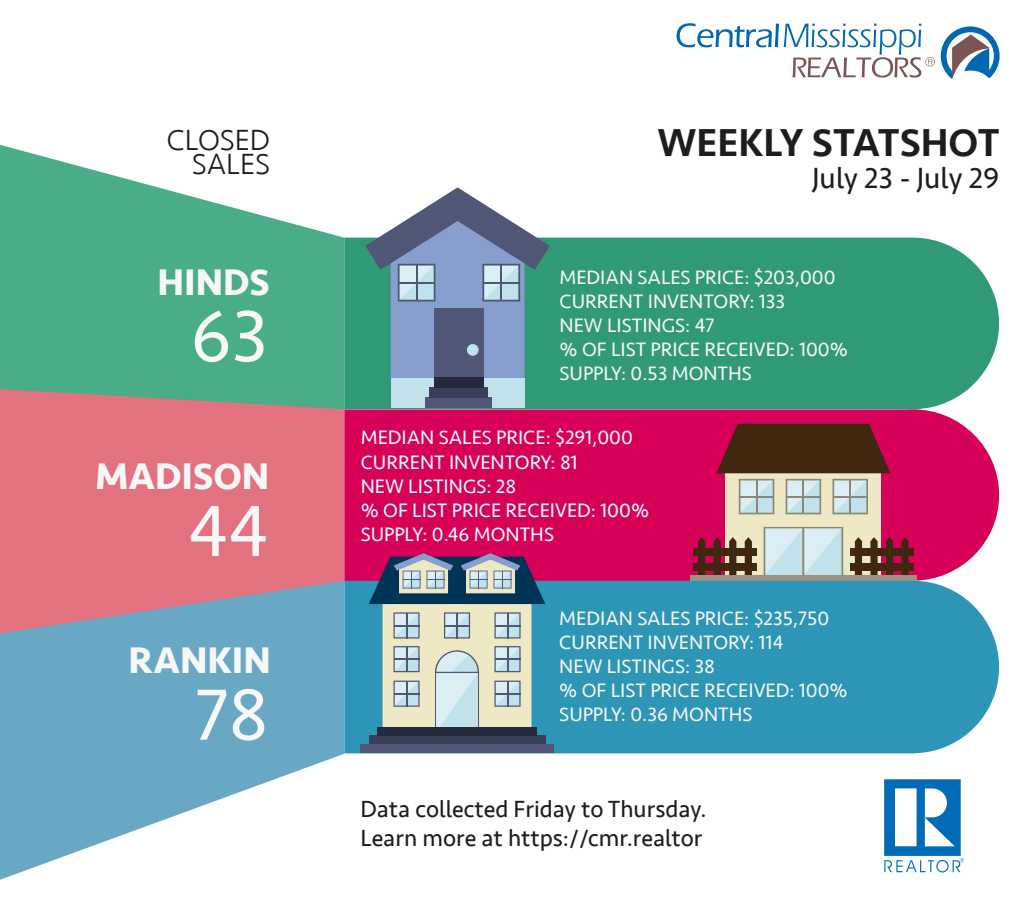
<style>
.page{position:relative;width:1024px;height:900px;background:#fff}
.page>*{position:absolute;margin:0;border:0;box-sizing:border-box;transform-origin:0 0}
.t1{font:75px "Seravek";color:#f7f7f8}
.t2{font:500 40px "Seravek";color:#1d1d1b}
.t3{font:700 38.1px "Seravek";color:#f7f7f8}
.t4{font:30px "Seravek";color:#1d1d1b}
.t5{font:300 30px/24px "Seravek";color:#1d1d1b;text-align:right}
.t6{font:24px/28.8px "Seravek";color:#1d1d1b}
.t7{font:20px/24px "Seravek";color:#f7f7f8}
</style>
<div class="page">
<svg style="left:0;top:145px;width:344px;height:244px;fill:#49ad88"></svg>
<div style="left:0;top:389px;width:344px;height:191px;background:#e37280"></div>
<svg style="left:0;top:580px;width:344px;height:299px;fill:#68a8c4"></svg>
<div style="left:344px;top:237px;width:655px;height:172px;background:#309a77"></div>
<div style="left:344px;top:409px;width:655px;height:171px;background:#d70058"></div>
<div style="left:344px;top:580px;width:655px;height:173px;background:#2d95b5"></div>
<div style="left:391px;top:378px;width:134px;height:29px;background:#c0e2ea"></div>
<svg style="left:365px;top:187px;width:185px;height:191px"></svg>
<hr style="left:500px;top:264px;width:2px;height:37px;background:#4f5676">
<hr style="left:483px;top:282px;width:37px;height:2px;background:#4f5676">
<div style="left:434px;top:308px;width:50px;height:83px;background:#4f5676"></div>
<div style="left:467px;top:344px;width:12px;height:12px;background:#c0e2ea;border-radius:50%"></div>
<div style="left:425px;top:397px;width:67px;height:10px;background:#4f5676"></div>
<div style="left:430px;top:387px;width:58px;height:10px;background:#3a3f59"></div>
<div style="left:434px;top:377px;width:49px;height:10px;background:#26283c"></div>
<div style="left:726px;top:466px;width:155px;height:110px;background:#efe8c5"></div>
<svg style="left:716px;top:424px;width:174px;height:49px;background:#512317"></svg>
<svg style="left:739px;top:479px;width:35px;height:35px"></svg>
<hr style="left:756px;top:479px;width:1px;height:35px;background:#8c8879">
<hr style="left:739px;top:496px;width:35px;height:1px;background:#8c8879">
<svg style="left:786px;top:479px;width:35px;height:35px"></svg>
<hr style="left:803px;top:479px;width:1px;height:35px;background:#8c8879">
<hr style="left:786px;top:496px;width:35px;height:1px;background:#8c8879">
<svg style="left:832px;top:479px;width:36px;height:35px"></svg>
<hr style="left:849px;top:479px;width:2px;height:35px;background:#8c8879">
<hr style="left:833px;top:496px;width:34px;height:1px;background:#8c8879">
<svg style="left:764px;top:527px;width:79px;height:48px;background:#c7dfe4"></svg>
<svg style="left:698px;top:537px;width:7px;height:38px"></svg>
<svg style="left:714px;top:537px;width:7px;height:38px"></svg>
<svg style="left:729px;top:537px;width:7px;height:38px"></svg>
<svg style="left:745px;top:537px;width:7px;height:38px"></svg>
<div style="left:693px;top:548px;width:64px;height:7px;background:#3f280f"></div>
<div style="left:693px;top:563px;width:64px;height:7px;background:#3f280f"></div>
<svg style="left:855px;top:537px;width:7px;height:38px"></svg>
<svg style="left:870px;top:537px;width:8px;height:38px"></svg>
<svg style="left:886px;top:537px;width:7px;height:38px"></svg>
<svg style="left:902px;top:537px;width:7px;height:38px"></svg>
<div style="left:850px;top:548px;width:64px;height:7px;background:#3f280f"></div>
<div style="left:850px;top:563px;width:64px;height:7px;background:#3f280f"></div>
<div style="left:690px;top:575px;width:227px;height:6px;background:#999382"></div>
<div style="left:383px;top:597px;width:148px;height:136px;background:#efe8c5"></div>
<svg style="left:369px;top:553px;width:176px;height:51px;background:#6c6985"></svg>
<svg style="left:393px;top:612px;width:27px;height:26px"></svg>
<svg style="left:444px;top:612px;width:26px;height:26px"></svg>
<svg style="left:494px;top:612px;width:27px;height:26px"></svg>
<svg style="left:393px;top:646px;width:27px;height:26px"></svg>
<hr style="left:394px;top:658px;width:25px;height:2px;background:#4f5676">
<svg style="left:494px;top:646px;width:27px;height:26px"></svg>
<hr style="left:495px;top:658px;width:25px;height:2px;background:#4f5676">
<svg style="left:393px;top:680px;width:27px;height:26px"></svg>
<svg style="left:494px;top:680px;width:27px;height:26px"></svg>
<svg style="left:435px;top:650px;width:44px;height:76px;background:#c7dde3"></svg>
<div style="left:361px;top:744px;width:193px;height:8px;background:#4f5676"></div>
<div style="left:369px;top:735px;width:176px;height:9px;background:#3a3f59"></div>
<div style="left:377px;top:726px;width:160px;height:9px;background:#26283c"></div>
<svg style="left:884px;top:779px;width:80px;height:93px"></svg>
<svg style="left:677px;top:23px;width:323px;height:56px"></svg>
<h3 class="t5" style="left:167px;top:129px;width:105px">CLOSED<br>SALES</h3>
<h2 class="t2" style="left:657px;top:118px;width:344px">WEEKLY STATSHOT</h2>
<h3 class="t4" style="left:812px;top:155px;width:189px">July 23 - July 29</h3>
<h3 class="t3" style="left:157px;top:251px;width:114px">HINDS</h3>
<h1 class="t1" style="left:191px;top:278px;width:79px">63</h1>
<h3 class="t3" style="left:96px;top:446px;width:175px">MADISON</h3>
<h1 class="t1" style="left:188px;top:473px;width:82px">44</h1>
<h3 class="t3" style="left:128px;top:629px;width:144px">RANKIN</h3>
<h1 class="t1" style="left:195px;top:656px;width:75px">78</h1>
<p class="t7" style="left:560px;top:266px;width:290px">MEDIAN SALES PRICE: $203,000<br>CURRENT INVENTORY: 133<br>NEW LISTINGS: 47<br>% OF LIST PRICE RECEIVED: 100%<br>SUPPLY: 0.53 MONTHS</p>
<p class="t7" style="left:361px;top:426px;width:290px">MEDIAN SALES PRICE: $291,000<br>CURRENT INVENTORY: 81<br>NEW LISTINGS: 28<br>% OF LIST PRICE RECEIVED: 100%<br>SUPPLY: 0.46 MONTHS</p>
<p class="t7" style="left:559px;top:606px;width:290px">MEDIAN SALES PRICE: $235,750<br>CURRENT INVENTORY: 114<br>NEW LISTINGS: 38<br>% OF LIST PRICE RECEIVED: 100%<br>SUPPLY: 0.36 MONTHS</p>
<p class="t6" style="left:361px;top:794px;width:348px">Data collected Friday to Thursday.<br>Learn more at https://cmr.realtor</p>
</div>
